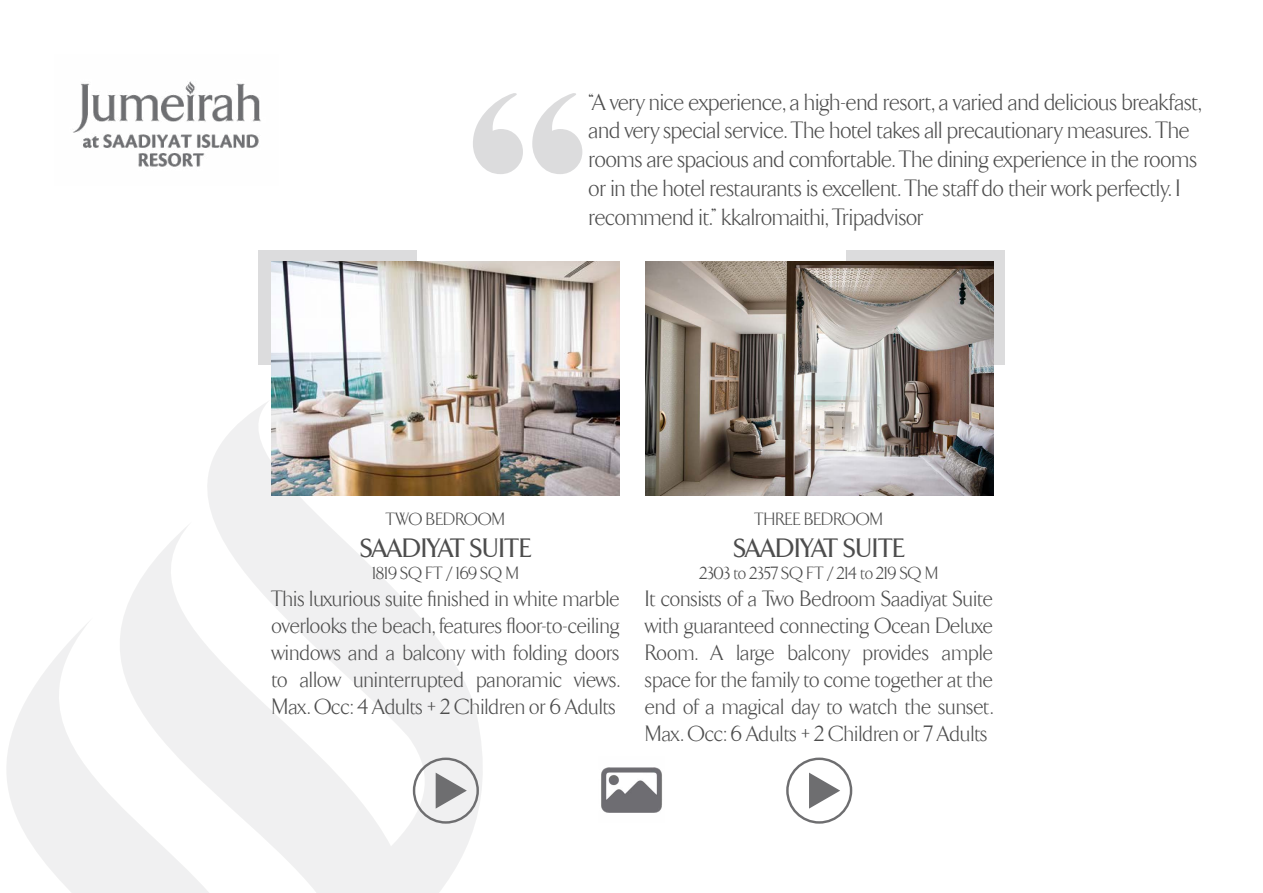
<style>
.page{position:relative;width:1263px;height:893px;background:#fff}
.page>*{position:absolute;margin:0;border:0;box-sizing:border-box;transform-origin:0 0}
.t1{font:500 27px "TF Arrow";color:#4d4d4d}
.t2{font:300 24px/28.8px "TF Arrow";letter-spacing:-.01em;color:#4d4d4d}
.t3{font:300 22.5px/27px "TF Arrow";color:#4d4d4d;text-align:justify}
.t4{font:300 18px "TF Arrow";color:#4d4d4d}
</style>
<div class="page">
<svg style="left:7px;top:705px;width:17px;height:126px;fill:#f0f0f1"></svg>
<svg style="left:24px;top:400px;width:474px;height:493px"></svg>
<svg style="left:473px;top:93px;width:109px;height:81px"></svg>
<img style="left:73px;top:81px;width:188px;height:86px">
<div style="left:258px;top:251px;width:159px;height:114px;background:#dcdcdd"></div>
<div style="left:846px;top:251px;width:159px;height:114px;background:#dcdcdd"></div>
<img style="left:272px;top:261px;width:348px;height:234px">
<img style="left:645px;top:261px;width:348px;height:234px">
<svg style="left:413px;top:758px;width:66px;height:66px"></svg>
<svg style="left:786px;top:758px;width:66px;height:66px"></svg>
<img style="left:601px;top:767px;width:61px;height:46px">
<p class="t2" style="left:589px;top:88px;width:614px">“A very nice experience, a high-end resort, a varied and delicious breakfast, and very special service. The hotel takes all precautionary measures. The rooms are spacious and comfortable. The dining experience in the rooms or in the hotel restaurants is excellent. The staff do their work perfectly. I recommend it.” kkalromaithi, Tripadvisor</p>
<p class="t4" style="left:386px;top:510px;width:121px">TWO BEDROOM</p>
<p class="t1" style="left:360px;top:534px;width:172px">SAADIYAT SUITE</p>
<p class="t4" style="left:372px;top:564px;width:148px">1819 SQ FT / 169 SQ M</p>
<p class="t3" style="left:272px;top:585px;width:349px">This luxurious suite finished in white marble overlooks the beach, features floor-to-ceiling windows and a balcony with folding doors to allow uninterrupted panoramic views.<br>Max. Occ: 4 Adults + 2 Children or 6 Adults</p>
<p class="t4" style="left:755px;top:510px;width:130px">THREE BEDROOM</p>
<p class="t1" style="left:734px;top:534px;width:172px">SAADIYAT SUITE</p>
<p class="t4" style="left:700px;top:564px;width:240px">2303 to 2357 SQ FT / 214 to 219 SQ M</p>
<p class="t3" style="left:645px;top:585px;width:349px">It consists of a Two Bedroom Saadiyat Suite with guaranteed connecting Ocean Deluxe Room. A large balcony provides ample space for the family to come together at the end of a magical day to watch the sunset.<br>Max. Occ: 6 Adults + 2 Children or 7 Adults</p>
</div>
